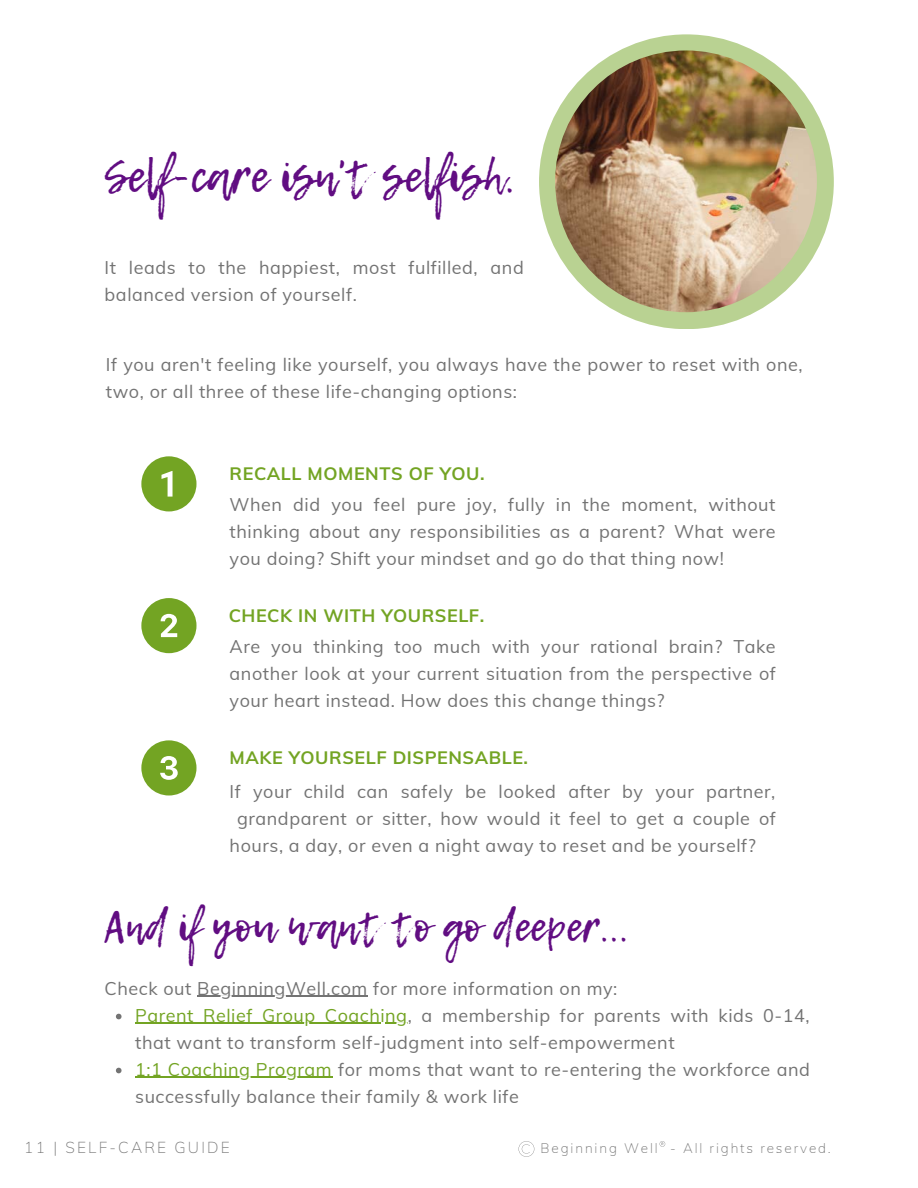
<style>
.page{position:relative;width:918px;height:1188px;background:#fff}
.page>*{position:absolute;margin:0;border:0;box-sizing:border-box;transform-origin:0 0}
.t1{font:45px "Lemon Tuesday";color:#610d82}
.t2{font:40.95px "Lemon Tuesday";color:#610d82}
.t3{font:18px/27px "Mulish";letter-spacing:.03em;color:#737373}
.t4{font:700 18px "Mulish";letter-spacing:.03em;color:#73a423}
.t5{font:200 15.6px "Mulish";letter-spacing:.14em;color:#737373}
.t6{font:200 13.5px "Mulish";letter-spacing:.14em;color:#737373}
.s1{color:#73a423}
</style>
<div class="page">
<div style="left:539px;top:34px;width:295px;height:295px;background:#b9d292;border-radius:50%"></div>
<img style="left:555px;top:50px;width:262px;height:262px;border-radius:50%">
<svg style="left:141px;top:456px;width:56px;height:55px"></svg>
<svg style="left:141px;top:598px;width:56px;height:55px"></svg>
<svg style="left:141px;top:740px;width:56px;height:56px"></svg>
<svg style="left:519px;top:1141px;width:15px;height:16px"></svg>
<svg style="left:660px;top:1141px;width:5px;height:6px"></svg>
<svg style="left:116px;top:1014px;width:6px;height:5px"></svg>
<hr style="left:135px;top:1023px;width:245px;height:1px;background:#73a423">
<svg style="left:385px;top:1023px;width:23px;height:1px"></svg>
<svg style="left:116px;top:1068px;width:6px;height:5px"></svg>
<hr style="left:135px;top:1077px;width:121px;height:1px;background:#73a423">
<hr style="left:256px;top:1077px;width:76px;height:1px;background:#73a423">
<hr style="left:197px;top:996px;width:171px;height:1px;background:#737373">
<p class="t1" style="left:105px;top:142px;width:413px">Self-care isn't selfish.</p>
<p class="t3" style="left:105px;top:254px;width:421px">It leads to the happiest, most fulfilled, and balanced version of yourself.</p>
<p class="t3" style="left:106px;top:351px;width:698px">If you aren't feeling like yourself, you always have the power to reset with one, two, or all three of these life-changing options:</p>
<p class="t4" style="left:230px;top:462px;width:257px">RECALL MOMENTS OF YOU.</p>
<p class="t3" style="left:230px;top:490px;width:548px;text-align:justify">When did you feel pure joy, fully in the moment, without thinking about any responsibilities as a parent? What were you doing? Shift your mindset and go do that thing now!</p>
<p class="t4" style="left:229px;top:604px;width:257px">CHECK IN WITH YOURSELF.</p>
<p class="t3" style="left:230px;top:632px;width:548px;text-align:justify">Are you thinking too much with your rational brain? Take another look at your current situation from the perspective of your heart instead. How does this change things?</p>
<p class="t4" style="left:230px;top:746px;width:300px">MAKE YOURSELF DISPENSABLE.</p>
<p class="t3" style="left:230px;top:777px;width:547px">If your child can safely be looked after by your partner,</p>
<p class="t3" style="left:237px;top:804px;width:540px">grandparent or sitter, how would it feel to get a couple of</p>
<p class="t3" style="left:230px;top:831px;width:528px">hours, a day, or even a night away to reset and be yourself?</p>
<p class="t2" style="left:105px;top:896px;width:526px">And if you want to go deeper...</p>
<p class="t3" style="left:105px;top:974px;width:514px">Check out BeginningWell.com for more information on my:</p>
<p class="t3" style="left:135px;top:1001px;width:676px"><span class="s1">Parent Relief Group Coaching</span>, a membership for parents with kids 0-14, that want to transform self-judgment into self-empowerment</p>
<p class="t3" style="left:135px;top:1055px;width:676px"><span class="s1">1:1 Coaching Program</span> for moms that want to re-entering the workforce and successfully balance their family &amp; work life</p>
<p class="t5" style="left:24px;top:1137px;width:207px">11 | SELF-CARE GUIDE</p>
<p class="t6" style="left:541px;top:1140px;width:292px">Beginning Well - All rights reserved.</p>
</div>
